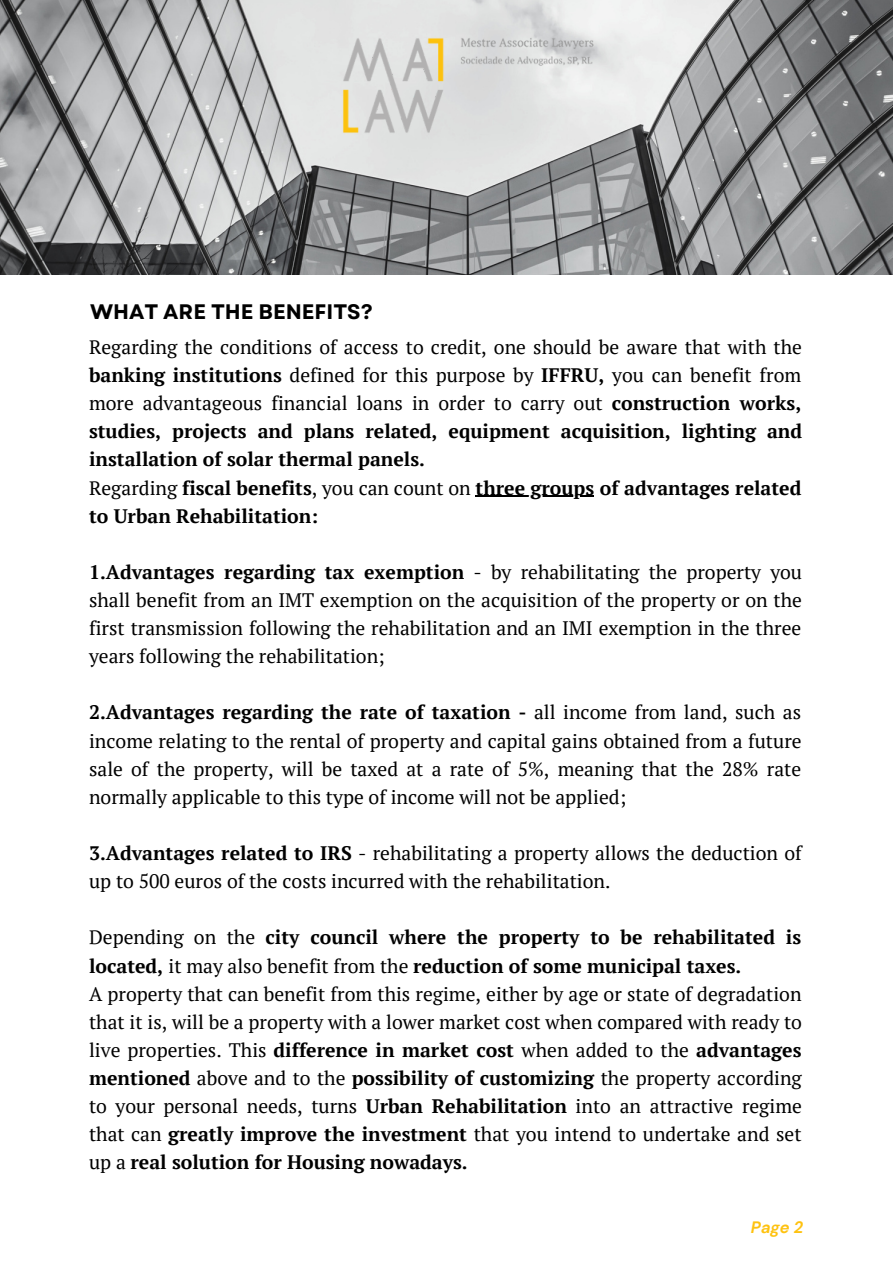
<style>
.page{position:relative;width:893px;height:1264px;background:#fff}
.page>*{position:absolute;margin:0;border:0;box-sizing:border-box;transform-origin:0 0}
.t1{font:700 21px "Garet";color:#000}
.t2{font:19.5px/28px "PT Serif";color:#000;text-align:justify}
.t3{font:700 19.5px/28px "PT Serif";color:#000}
.t4{font:italic 700 16.5px "DM Sans";color:#fec210}
.s1{font-weight:700}
.s2{font-weight:400}
</style>
<div class="page">
<img style="left:0;top:0;width:892px;height:274px">
<hr style="left:475px;top:495px;width:119px;height:2px;background:#000">
<img style="left:288px;top:0;width:336px;height:261px">
<p class="t1" style="left:90px;top:296px;width:284px">WHAT ARE THE BENEFITS?</p>
<p class="t2" style="left:89px;top:332px;width:714px">Regarding the conditions of access to credit, one should be aware that with the <span class="s1">banking institutions</span> defined for this purpose by <span class="s1">IFFRU,</span> you can benefit from more advantageous financial loans in order to carry out <span class="s1">construction works, studies, projects and plans related, equipment acquisition, lighting and installation of solar thermal panels.</span></p>
<p class="t3" style="left:89px;top:473px;width:713px"><span class="s2">Regarding</span> fiscal benefits<span class="s2">, you can count on</span> three groups of advantages related to Urban Rehabilitation:</p>
<p class="t2" style="left:89px;top:557px;width:714px"><span class="s1">1.Advantages regarding tax exemption</span> - by rehabilitating the property you shall benefit from an IMT exemption on the acquisition of the property or on the first transmission following the rehabilitation and an IMI exemption in the three years following the rehabilitation;</p>
<p class="t2" style="left:89px;top:698px;width:714px"><span class="s1">2.Advantages regarding the rate of taxation -</span> all income from land, such as income relating to the rental of property and capital gains obtained from a future sale of the property, will be taxed at a rate of 5%, meaning that the 28% rate normally applicable to this type of income will not be applied;</p>
<p class="t2" style="left:89px;top:838px;width:714px"><span class="s1">3.Advantages related to IRS</span> - rehabilitating a property allows the deduction of up to 500 euros of the costs incurred with the rehabilitation.</p>
<p class="t3" style="left:89px;top:923px;width:713px"><span class="s2">Depending on the</span> city council where the property to be rehabilitated is located, <span class="s2">it may also benefit from the</span> reduction of some municipal taxes.</p>
<p class="t2" style="left:89px;top:979px;width:714px">A property that can benefit from this regime, either by age or state of degradation that it is, will be a property with a lower market cost when compared with ready to live properties. This <span class="s1">difference in market cost</span> when added to the <span class="s1">advantages mentioned</span> above and to the <span class="s1">possibility of customizing</span> the property according to your personal needs, turns <span class="s1">Urban Rehabilitation</span> into an attractive regime that can <span class="s1">greatly improve the investment</span> that you intend to undertake and set up a <span class="s1">real solution for Housing nowadays.</span></p>
<p class="t4" style="left:751px;top:1216px;width:54px">Page 2</p>
</div>
